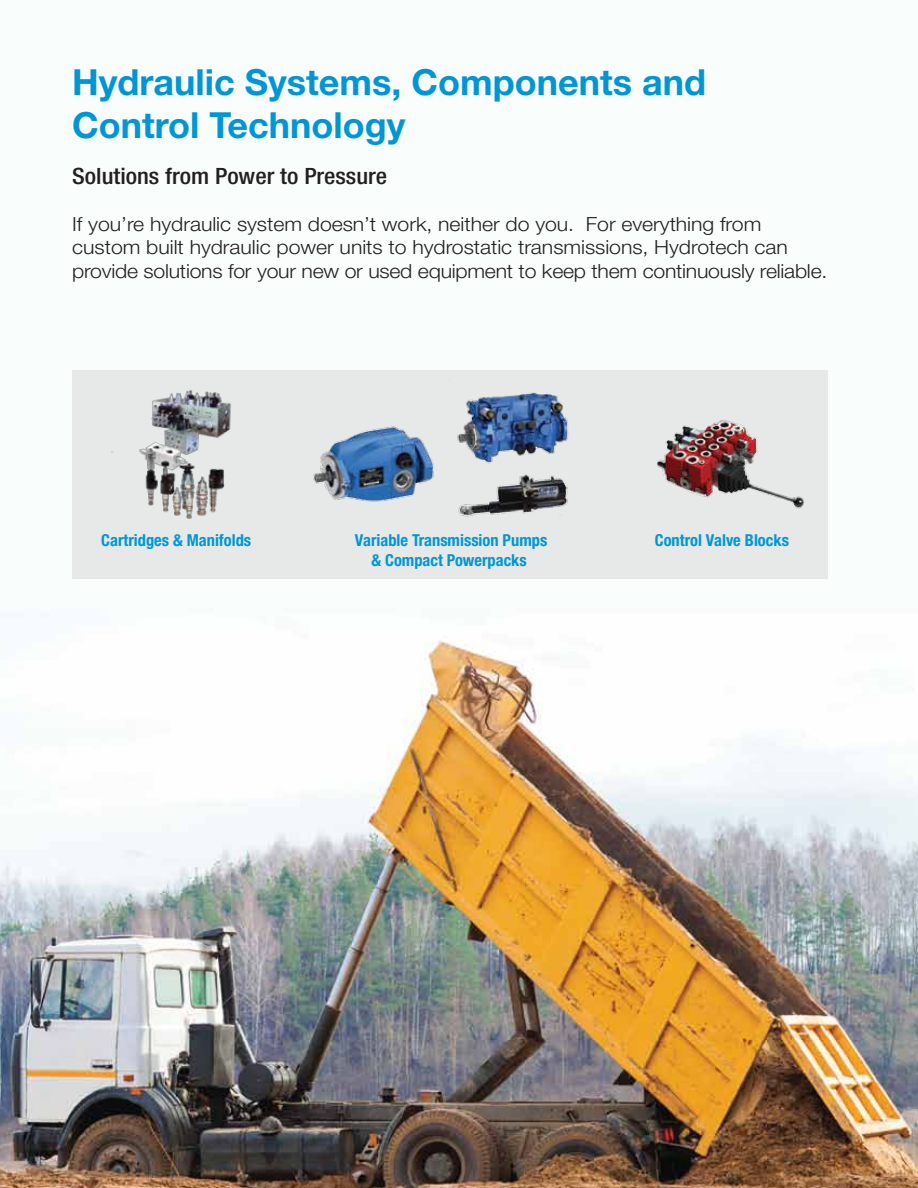
<style>
.page{position:relative;width:918px;height:1188px;background:#fff}
.page>*{position:absolute;margin:0;border:0;box-sizing:border-box;transform-origin:0 0}
.t1{font:700 36px/43.2px "Helvetica Neue";color:#0096d6}
.t2{font:500 condensed 22.5px "Helvetica Neue";color:#231f20;scale:1.09 1}
.t3{font:300 19.5px/23.4px "Helvetica Neue";color:#231f20;scale:1.09 1}
.t4{font:700 condensed 16.5px "Helvetica Neue";color:#0096d6}
</style>
<div class="page">
<img style="left:0;top:578px;width:918px;height:610px">
<div style="left:72px;top:370px;width:756px;height:208px;background:#e6e9e8"></div>
<img style="left:657px;top:420px;width:147px;height:89px">
<img style="left:313px;top:426px;width:121px;height:76px">
<img style="left:111px;top:391px;width:120px;height:128px">
<img style="left:458px;top:474px;width:110px;height:43px">
<img style="left:457px;top:392px;width:112px;height:72px">
<h1 class="t1" style="left:72px;top:59px;width:635px">Hydraulic Systems, Components and<br>Control Technology</h1>
<p class="t2" style="left:72px;top:163px;width:290px">Solutions from Power to Pressure</p>
<p class="t3" style="left:72px;top:212px;width:694px">If you’re hydraulic system doesn’t work, neither do you. For everything from custom built hydraulic power units to hydrostatic transmissions, Hydrotech can provide solutions for your new or used equipment to keep them continuously reliable.</p>
<p class="t4" style="left:101px;top:531px;width:151px">Cartridges &amp; Manifolds</p>
<p class="t4" style="left:355px;top:531px;width:194px">Variable Transmission Pumps</p>
<p class="t4" style="left:655px;top:531px;width:136px">Control Valve Blocks</p>
<p class="t4" style="left:372px;top:550px;width:157px">&amp; Compact Powerpacks</p>
</div>
